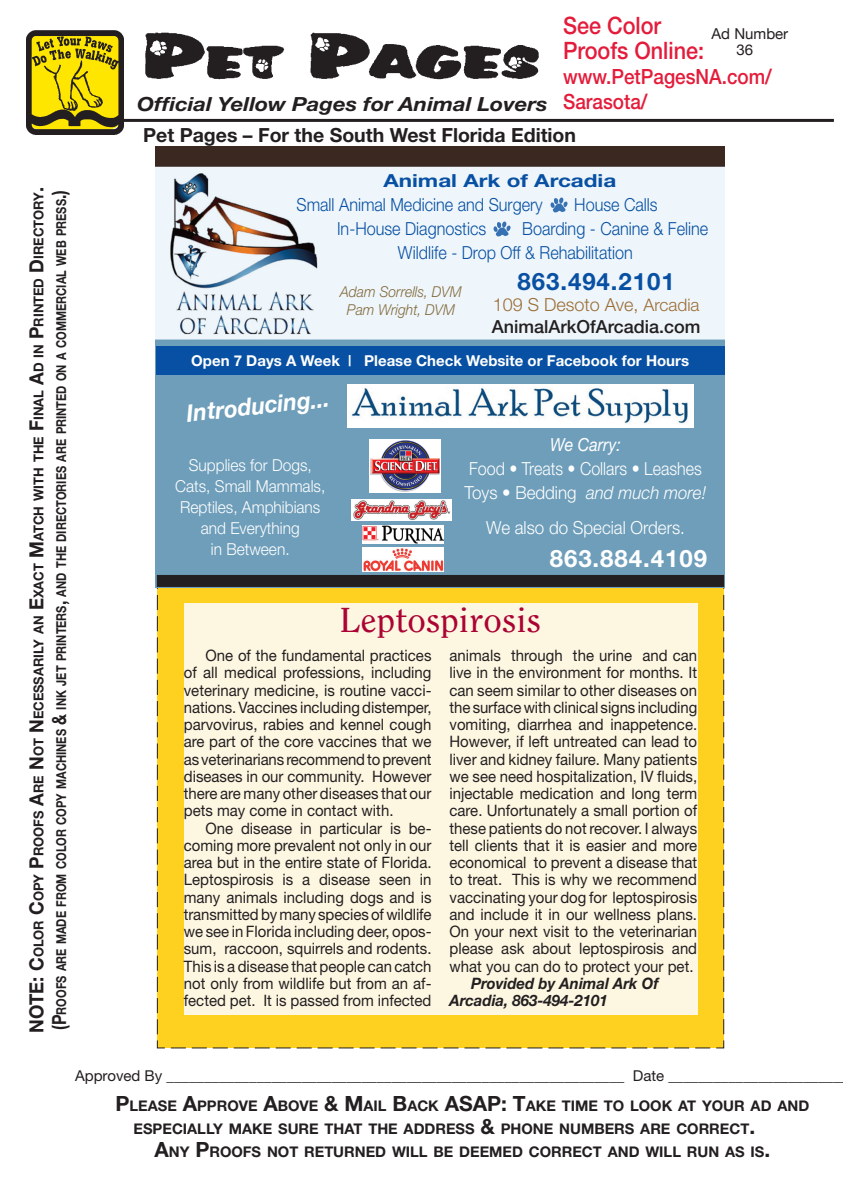
<style>
.page{position:relative;width:843px;height:1183px;background:#fff}
.page>*{position:absolute;margin:0;border:0;box-sizing:border-box;transform-origin:0 0}
.t1{font:34.5px "Clearface";color:#ab0333;scale:1.07 1}
.t2{font:500 24px/25px "Helvetica Neue";color:#e41c3b;scale:.9 1}
.t3{font:italic 700 24px "Helvetica Neue";color:#fff;scale:.94 1}
.t4{font:700 24px "Helvetica Neue";letter-spacing:.04em;color:#0850a3}
.t5{font:700 24px "Helvetica Neue";letter-spacing:.04em;color:#fff}
.t6{font:500 21px/25px "Helvetica Neue";color:#e41c3b;scale:.9 1}
.t7{font:700 19.5px "Helvetica Neue";color:#231f20}
.t8{font:italic 700 19.5px "Helvetica Neue";color:#231f20;scale:1.13 1}
.t9{font:300 18px/24px "Helvetica Neue";color:#0850a3;scale:.9 1}
.t10{font:300 18px/24px "Helvetica Neue";color:#fff;scale:.89 1}
.t11{font:500 18px/21.6px "Helvetica Neue";color:#231f20}
.t12{font:300 18px "Helvetica Neue";color:#fff;scale:.94 1}
.t13{font:700 18px "Helvetica Neue";color:#0850a3;scale:1.25 1}
.t14{font:italic 18px "Helvetica Neue";color:#fff;scale:.89 1}
.t15{font:300 16.5px/21px "Helvetica Neue";color:#fff;text-align:center;scale:.94 1}
.t16{font:15.75px/17.2px "Helvetica Neue";color:#231f20;text-align:justify;scale:.95 1}
.t17{font:italic 700 15.75px/17.4px "Helvetica Neue";color:#231f20;scale:.95 1}
.t18{font:15px "Helvetica Neue";color:#231f20}
.t19{font:700 15px "Helvetica Neue";color:#fff}
.t20{font:italic 300 15px/18px "Helvetica Neue";color:#82693b;text-align:center;scale:.93 1}
.t21{font:15px/16.5px "Helvetica Neue";color:#231f20}
.t22{font:700 14.7px "Helvetica Neue";color:#231f20}
.t23{font:700 13.65px/22.6px "Helvetica Neue";color:#231f20;scale:.95 1}
.s1{font-size:19.5px}
.s2{font-style:italic}
.s3{font-weight:300;color:#9c6d36}
.s4{font-weight:300;font-size:17.25px;color:#9c6d36}
.s5{font-size:21px}
</style>
<div class="page">
<hr style="left:40px;top:119px;width:793px;height:3px;background:#231f20">
<img style="left:145px;top:32px;width:394px;height:48px">
<img style="left:26px;top:31px;width:98px;height:103px">
<div style="left:156px;top:588px;width:568px;height:460px;background:#fed020"></div>
<img style="left:155px;top:146px;width:569px;height:442px">
<div style="left:184px;top:603px;width:513px;height:411px;background:#fdf7e2"></div>
<img style="left:493px;top:221px;width:17px;height:16px">
<img style="left:550px;top:197px;width:17px;height:16px">
<div style="left:156px;top:346px;width:568px;height:29px;background:#0850a3"></div>
<img style="left:347px;top:384px;width:346px;height:43px">
<div style="left:157px;top:575px;width:567px;height:12px;background:#231f20"></div>
<img style="left:369px;top:439px;width:71px;height:54px">
<img style="left:362px;top:525px;width:81px;height:18px">
<img style="left:363px;top:548px;width:80px;height:23px">
<img style="left:352px;top:499px;width:99px;height:21px">
<p class="t23" style="left:27px;top:1033px;width:892px;rotate:-90deg"><span class="s1">NOTE: C</span>OLOR <span class="s1">C</span>OPY <span class="s1">P</span>ROOFS <span class="s1">A</span>RE <span class="s1">N</span>OT <span class="s1">N</span>ECESSARILY AN <span class="s1">E</span>XACT <span class="s1">M</span>ATCH WITH THE <span class="s1">F</span>INAL <span class="s1">A</span>D IN <span class="s1">P</span>RINTED <span class="s1">D</span>IRECTORY<span class="s1">. (P</span>ROOFS ARE MADE FROM COLOR COPY MACHINES <span class="s1">&amp;</span> INK JET PRINTERS<span class="s1">,</span> AND THE DIRECTORIES ARE PRINTED ON A COMMERCIAL WEB PRESS<span class="s1">.)</span></p>
<h2 class="t2" style="left:563px;top:12px;width:158px">See Color<br>Proofs Online:</h2>
<h3 class="t6" style="left:563px;top:63px;width:233px">www.PetPagesNA.com/<br>Sarasota/</h3>
<p class="t21" style="left:736px;top:26px;width:53px;text-indent:-25px">Ad Number<br>36</p>
<p class="t8" style="left:137px;top:92px;width:364px">Official Yellow Pages for Animal Lovers</p>
<p class="t7" style="left:143px;top:123px;width:434px">Pet Pages – For the South West Florida Edition</p>
<p class="t13" style="left:383px;top:169px;width:188px">Animal Ark of Arcadia</p>
<p class="t9" style="left:296px;top:192px;width:275px">Small Animal Medicine and Surgery</p>
<p class="t9" style="left:574px;top:192px;width:94px">House Calls</p>
<p class="t9" style="left:337px;top:216px;width:167px">In-House Diagnostics</p>
<p class="t9" style="left:398px;top:216px;width:346px;text-indent:124px">Boarding - Canine &amp; Feline<br>Wildlife - Drop Off &amp; Rehabilitation</p>
<p class="t20" style="left:340px;top:282px;width:132px">Adam Sorrells, DVM<br>Pam Wright, DVM</p>
<p class="t19" style="left:191px;top:351px;width:499px">Open 7 Days A Week | Please Check Website or Facebook for Hours</p>
<h2 class="t3" style="left:185px;top:398px;width:154px;rotate:-6deg">Introducing...</h2>
<p class="t14" style="left:550px;top:434px;width:81px">We Carry:</p>
<p class="t10" style="left:464px;top:456px;width:273px">Food • Treats • Collars • Leashes<br>Toys • Bedding <span class="s2">and much more!</span></p>
<p class="t12" style="left:486px;top:516px;width:213px">We also do Special Orders.</p>
<h2 class="t4" style="left:517px;top:266px;width:159px">863.494.2101</h2>
<p class="t11" style="left:491px;top:294px;width:210px"><span class="s3">109 S Desoto Ave,</span> <span class="s4">Arcadia<br></span>AnimalArkOfArcadia.com</p>
<p class="t15" style="left:175px;top:454px;width:161px">Supplies for Dogs,<br>Cats, Small Mammals,<br>Reptiles, Amphibians and Everything<br>in Between.</p>
<h2 class="t5" style="left:549px;top:544px;width:159px">863.884.4109</h2>
<h1 class="t1" style="left:340px;top:599px;width:189px">Leptospirosis</h1>
<p class="t16" style="left:184px;top:646px;width:262px;text-indent:22px">One of the fundamental practices of all medical professions, including veterinary medicine, is routine vacci&shy;nations. Vaccines including distemper, parvovirus, rabies and kennel cough are part of the core vaccines that we as veterinarians recommend to prevent diseases in our community. However there are many other diseases that our pets may come in contact with.</p>
<p class="t16" style="left:184px;top:819px;width:262px;text-indent:22px">One disease in particular is be&shy;coming more prevalent not only in our area but in the entire state of Florida.<br>Leptospirosis is a disease seen in many animals including dogs and is transmitted by many species of wildlife we see in Florida including deer, opos&shy;sum, raccoon, squirrels and rodents.<br>This is a disease that people can catch not only from wildlife but from an af&shy;fected pet. It is passed from infected</p>
<p class="t16" style="left:449px;top:646px;width:262px">animals through the urine and can live in the environment for months. It can seem similar to other diseases on the surface with clinical signs including vomiting, diarrhea and inappetence.<br>However, if left untreated can lead to liver and kidney failure. Many patients we see need hospitalization, IV fluids, injectable medication and long term care. Unfortunately a small portion of these patients do not recover. I always tell clients that it is easier and more economical to prevent a disease that to treat. This is why we recommend vaccinating your dog for leptospirosis and include it in our wellness plans.<br>On your next visit to the veterinarian please ask about leptospirosis and what you can do to protect your pet.</p>
<p class="t17" style="left:449px;top:974px;width:221px;text-indent:22px">Provided by Animal Ark Of<br>Arcadia, 863-494-2101</p>
<p class="t18" style="left:75px;top:1067px;width:767px">Approved By _____________________________________________________________ Date _______________________</p>
<p class="t22" style="left:115px;top:1097px;width:345px"><span class="s5">P</span>LEASE <span class="s5">A</span>PPROVE <span class="s5">A</span>BOVE <span class="s5">&amp; M</span>AIL <span class="s5">B</span>ACK <span class="s5">ASA</span></p>
<p class="t22" style="left:487px;top:1097px;width:323px"><span class="s5">P: T</span>AKE TIME TO LOOK AT YOUR AD AND</p>
<p class="t22" style="left:133px;top:1119px;width:623px">ESPECIALLY MAKE SURE THAT THE ADDRESS <span class="s5">&amp;</span> PHONE NUMBERS ARE CORRECT<span class="s5">.</span></p>
<p class="t22" style="left:154px;top:1142px;width:617px"><span class="s5">A</span>NY <span class="s5">P</span>ROOFS NOT RETURNED WILL BE DEEMED CORRECT AND WILL RUN AS IS<span class="s5">.</span></p>
</div>
